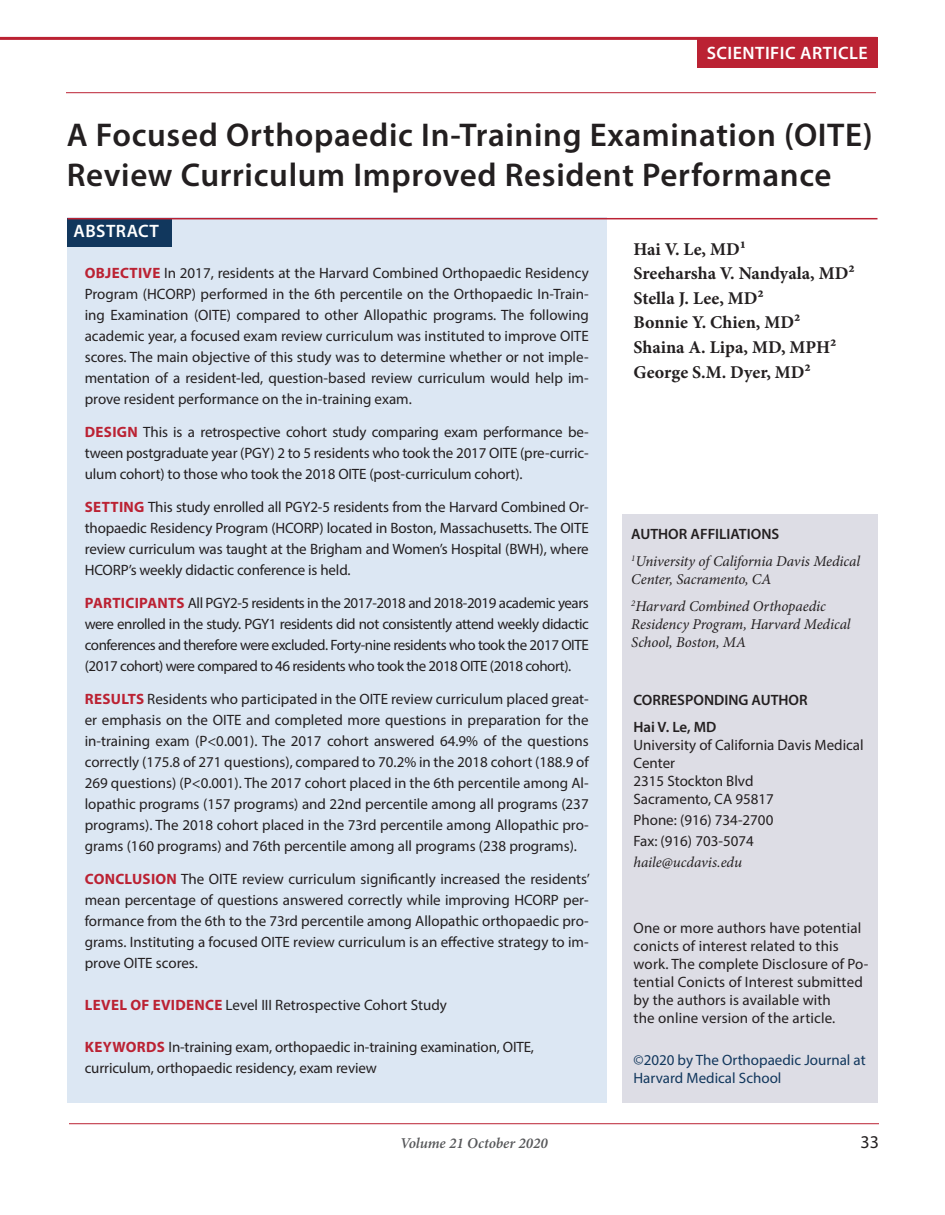
<style>
.page{position:relative;width:945px;height:1215px;background:#fff}
.page>*{position:absolute;margin:0;border:0;box-sizing:border-box;transform-origin:0 0}
.t1{font:600 33px/39.6px "Myriad Pro";letter-spacing:.02em;color:#231f20}
.t2{font:700 18px/24.6px "Minion Pro";color:#231f20}
.t3{font:600 18px "Myriad Pro";letter-spacing:.025em;color:#fff}
.t4{font:18px "Myriad Pro";color:#231f20}
.t5{font:15px/21px "Myriad Pro";color:#231f20;text-align:justify}
.t6{font:italic 15px/18px "Minion Pro";letter-spacing:-.005em;color:#231f20}
.t7{font:15px/18px "Myriad Pro";color:#11375d}
.t8{font:600 15px/27px "Myriad Pro";color:#231f20}
.t9{font:italic 600 15px "Minion Pro";color:#57585a}
.s1{font-weight:700;color:#b23}
</style>
<div class="page">
<div style="left:68px;top:217px;width:539px;height:885px;background:#dce7f3"></div>
<div style="left:622px;top:514px;width:256px;height:588px;background:#dddde5"></div>
<div style="left:68px;top:218px;width:104px;height:29px;background:#11375d"></div>
<div style="left:697px;top:37px;width:180px;height:31px;background:#b23"></div>
<hr style="left:0;top:37px;width:877px;height:3px;background:#b23">
<hr style="left:69px;top:1123px;width:810px;height:1px;background:#b23">
<hr style="left:68px;top:218px;width:810px;height:1px;background:#b23">
<hr style="left:66px;top:92px;width:810px;height:1px;background:#b23">
<p class="t3" style="left:707px;top:41px;width:162px">SCIENTIFIC ARTICLE</p>
<h1 class="t1" style="left:67px;top:114px;width:808px">A Focused Orthopaedic In-Training Examination (OITE)<br>Review Curriculum Improved Resident Performance</h1>
<p class="t3" style="left:74px;top:220px;width:87px">ABSTRACT</p>
<p class="t5" style="left:85px;top:262px;width:506px"><span class="s1">OBJECTIVE</span> In 2017, residents at the Harvard Combined Orthopaedic Residency Program (HCORP) performed in the 6th percentile on the Orthopaedic In-Train&shy;ing Examination (OITE) compared to other Allopathic programs. The following academic year, a focused exam review curriculum was instituted to improve OITE scores. The main objective of this study was to determine whether or not imple&shy;mentation of a resident-led, question-based review curriculum would help im&shy;prove resident performance on the in-training exam.</p>
<p class="t5" style="left:85px;top:421px;width:505px"><span class="s1">DESIGN</span> This is a retrospective cohort study comparing exam performance be&shy;tween postgraduate year (PGY) 2 to 5 residents who took the 2017 OITE (pre-curric&shy;ulum cohort) to those who took the 2018 OITE (post-curriculum cohort).</p>
<p class="t5" style="left:85px;top:496px;width:506px"><span class="s1">SETTING</span> This study enrolled all PGY2-5 residents from the Harvard Combined Or&shy;thopaedic Residency Program (HCORP) located in Boston, Massachusetts. The OITE review curriculum was taught at the Brigham and Women’s Hospital (BWH), where HCORP’s weekly didactic conference is held.</p>
<p class="t5" style="left:85px;top:592px;width:506px"><span class="s1">PARTICIPANTS</span> All PGY2-5 residents in the 2017-2018 and 2018-2019 academic years were enrolled in the study. PGY1 residents did not consistently attend weekly didactic conferences and therefore were excluded. Forty-nine residents who took the 2017 OITE (2017 cohort) were compared to 46 residents who took the 2018 OITE (2018 cohort).</p>
<p class="t5" style="left:85px;top:688px;width:506px"><span class="s1">RESULTS</span> Residents who participated in the OITE review curriculum placed great&shy;er emphasis on the OITE and completed more questions in preparation for the in-training exam (P&lt;0.001). The 2017 cohort answered 64.9% of the questions correctly (175.8 of 271 questions), compared to 70.2% in the 2018 cohort (188.9 of 269 questions) (P&lt;0.001). The 2017 cohort placed in the 6th percentile among Al&shy;lopathic programs (157 programs) and 22nd percentile among all programs (237 programs). The 2018 cohort placed in the 73rd percentile among Allopathic pro&shy;grams (160 programs) and 76th percentile among all programs (238 programs).</p>
<p class="t5" style="left:85px;top:868px;width:507px"><span class="s1">CONCLUSION</span> The OITE review curriculum significantly increased the residents’ mean percentage of questions answered correctly while improving HCORP per&shy;formance from the 6th to the 73rd percentile among Allopathic orthopaedic pro&shy;grams. Instituting a focused OITE review curriculum is an effective strategy to im&shy;prove OITE scores.</p>
<p class="t5" style="left:85px;top:994px;width:363px"><span class="s1">LEVEL OF EVIDENCE</span> Level III Retrospective Cohort Study</p>
<p class="t5" style="left:85px;top:1036px;width:451px"><span class="s1">KEYWORDS</span> In-training exam, orthopaedic in-training examination, OITE, curriculum, orthopaedic residency, exam review</p>
<p class="t2" style="left:634px;top:236px;width:223px">Hai V. Le, MD1<br>Sreeharsha V. Nandyala, MD2<br>Stella J. Lee, MD2<br>Bonnie Y. Chien, MD2<br>Shaina A. Lipa, MD, MPH2<br>George S.M. Dyer, MD2</p>
<p class="t8" style="left:631px;top:520px;width:149px">AUTHOR AFFILIATIONS</p>
<p class="t6" style="left:631px;top:552px;width:230px"><sup>1</sup>University of California Davis Medical<br>Center, Sacramento, CA</p>
<p class="t6" style="left:631px;top:597px;width:221px"><sup>2</sup>Harvard Combined Orthopaedic<br>Residency Program, Harvard Medical<br>School, Boston, MA</p>
<p class="t8" style="left:634px;top:686px;width:176px">CORRESPONDING AUTHOR<br>Hai V. Le, MD</p>
<p class="t5" style="left:634px;top:736px;width:232px;line-height:18px;text-align:left">University of California Davis Medical<br>Center<br>2315 Stockton Blvd<br>Sacramento, CA 95817</p>
<p class="t5" style="left:634px;top:809px;width:141px">Phone: (916) 734-2700<br>Fax: (916) 703-5074</p>
<p class="t6" style="left:634px;top:853px;width:110px">haile@ucdavis.edu</p>
<p class="t5" style="left:634px;top:919px;width:236px;line-height:18px;text-align:left">One or more authors have potential conicts of interest related to this work. The complete Disclosure of Po&shy;tential Conicts of Interest submitted by the authors is available with<br>the online version of the article.</p>
<p class="t7" style="left:634px;top:1051px;width:234px">©2020 by The Orthopaedic Journal at<br>Harvard Medical School</p>
<p class="t9" style="left:400px;top:1132px;width:149px">Volume 21 October 2020</p>
<p class="t4" style="left:861px;top:1130px;width:20px">33</p>
</div>
